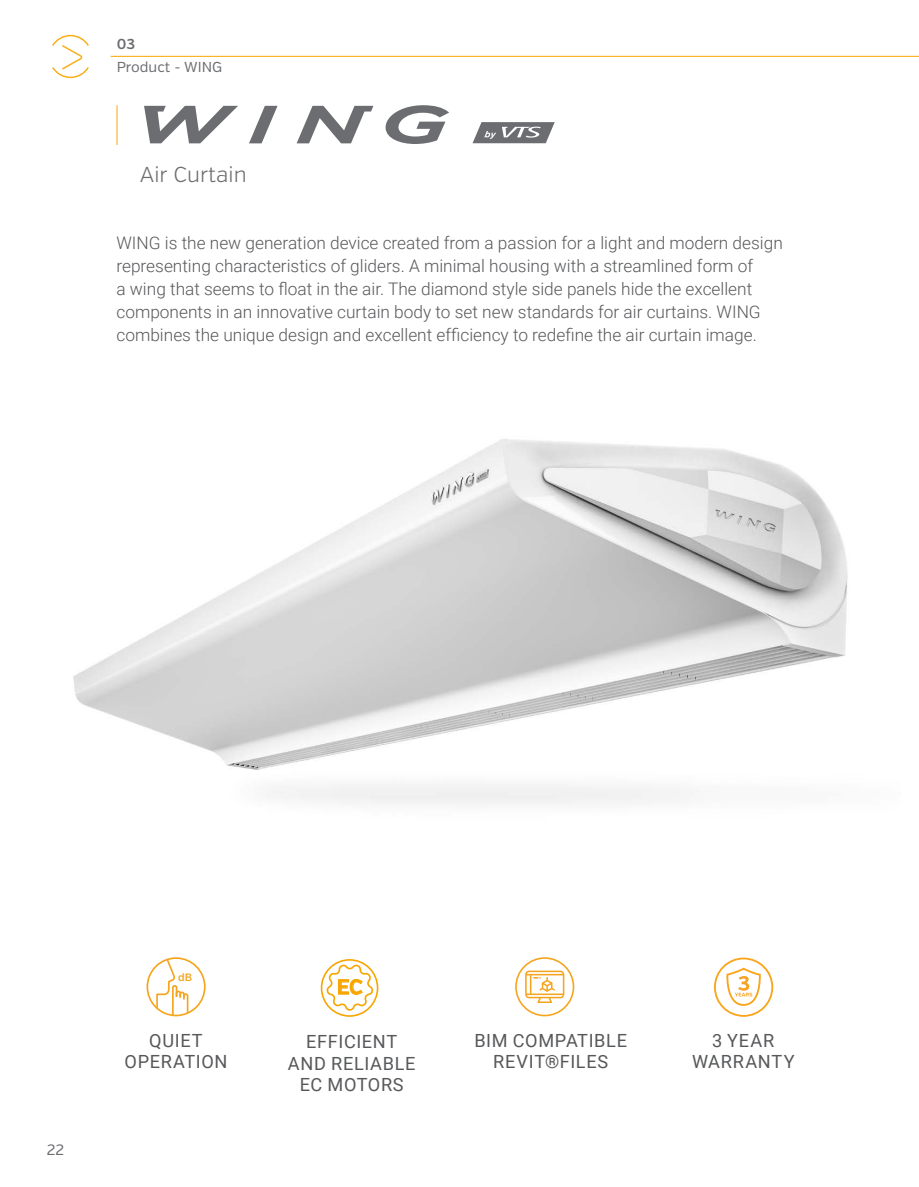
<style>
.page{position:relative;width:919px;height:1187px;background:#fff}
.page>*{position:absolute;margin:0;border:0;box-sizing:border-box;transform-origin:0 0}
.t1{font:300 21.6px "Verb";color:#6c6d70}
.t2{font:600 20.7px "Verb";color:#f7a600}
.tabelka_tekst{font:18.15px/21.1px "Roboto";letter-spacing:.035em;color:#57585a;text-align:center}
.t3{font:300 17.25px/23.1px "Roboto";color:#57585a}
.t4{font:15px "Verb";color:#6c6d70}
.t5{font:14.4px "Verb";color:#6c6d70}
.t6{font:600 14.4px "Verb";color:#6c6d70}
.t7{font:600 10.65px "Verb";color:#f5a51d}
</style>
<div class="page">
<hr style="left:111px;top:56px;width:807px;height:1px;background:#faaf18">
<svg style="left:52px;top:34px;width:37px;height:45px"></svg>
<hr style="left:116px;top:105px;width:1px;height:40px;background:#faaf18">
<svg style="left:385px;top:105px;width:64px;height:39px"></svg>
<svg style="left:144px;top:106px;width:94px;height:37px"></svg>
<svg style="left:297px;top:106px;width:76px;height:37px"></svg>
<svg style="left:249px;top:106px;width:28px;height:37px"></svg>
<svg style="left:472px;top:122px;width:82px;height:21px"></svg>
<div style="left:146px;top:957px;width:59px;height:59px;border:2px solid #f5a51d;border-radius:50%"></div>
<svg style="left:155px;top:957px;width:34px;height:59px"></svg>
<div style="left:515px;top:957px;width:59px;height:59px;border:2px solid #f5a51d;border-radius:50%"></div>
<svg style="left:525px;top:970px;width:39px;height:32px"></svg>
<div style="left:321px;top:959px;width:57px;height:57px;border:2px solid #f7a600;border-radius:50%"></div>
<svg style="left:325px;top:963px;width:51px;height:49px"></svg>
<img style="left:73px;top:439px;width:775px;height:365px">
<div style="left:714px;top:957px;width:59px;height:59px;border:2px solid #f9a51b;border-radius:50%"></div>
<svg style="left:726px;top:968px;width:35px;height:38px"></svg>
<p class="t6" style="left:117px;top:36px;width:20px">03</p>
<p class="t5" style="left:117px;top:59px;width:107px">Product - WING</p>
<p class="t1" style="left:140px;top:161px;width:108px">Air Curtain</p>
<p class="t3" style="left:116px;top:230px;width:667px">WING is the new generation device created from a passion for a light and modern design representing characteristics of gliders. A minimal housing with a streamlined form of<br>a wing that seems to float in the air. The diamond style side panels hide the excellent components in an innovative curtain body to set new standards for air curtains. WING combines the unique design and excellent efficiency to redefine the air curtain image.</p>
<p class="t4" style="left:47px;top:1140px;width:19px">22</p>
<p class="t7" style="left:178px;top:971px;width:15px">dB</p>
<p class="tabelka_tekst" style="left:125px;top:1029px;width:104px">QUIET<br>OPERATION</p>
<p class="t2" style="left:337px;top:974px;width:27px">EC</p>
<p class="tabelka_tekst" style="left:288px;top:1030px;width:129px">EFFICIENT<br>AND RELIABLE<br>EC MOTORS</p>
<p class="tabelka_tekst" style="left:474px;top:1029px;width:154px">BIM COMPATIBLE<br>REVIT®FILES</p>
<p class="tabelka_tekst" style="left:692px;top:1029px;width:104px">3 YEAR<br>WARRANTY</p>
</div>
